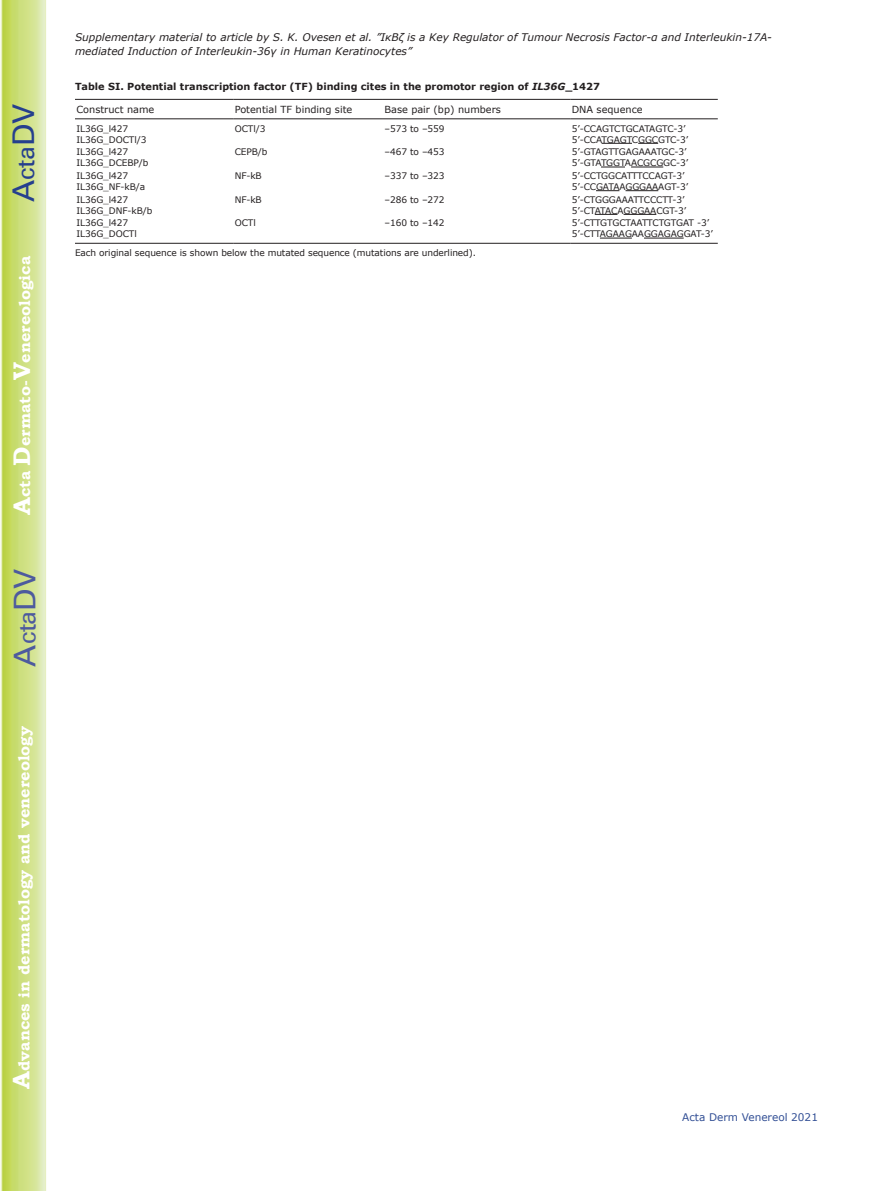
<style>
.page{position:relative;width:893px;height:1191px;background:#fff}
.page>*{position:absolute;margin:0;border:0;box-sizing:border-box;transform-origin:0 0}
.t1{font:30px "Univers";color:#4d5a9e}
.t2{font:30px "Univers";color:#253f8e}
.t3{font:700 15.75px "Bookman Old Style";color:#fff}
.t4{font:italic 10.5px/13.5px "Verdana";color:#231f20}
.t5{font:10.5px "Verdana";color:#324f95}
.t6{font:700 9.75px "Verdana";color:#231f20}
.t7{font:9.75px "Verdana";color:#231f20}
.t8{font:9px/10.8px "Verdana";letter-spacing:-.01em;color:#231f20}
.s1{font-size:24px}
.s2{font-style:italic}
</style>
<div class="page">
<svg style="left:1px;top:0;width:45px;height:1191px;background:#cfe084"></svg>
<hr style="left:75px;top:99px;width:158px;height:1px;background:#231f20">
<hr style="left:233px;top:99px;width:150px;height:1px;background:#231f20">
<hr style="left:383px;top:99px;width:187px;height:1px;background:#231f20">
<hr style="left:570px;top:99px;width:148px;height:1px;background:#231f20">
<hr style="left:75px;top:118px;width:158px;height:1px;background:#231f20">
<hr style="left:233px;top:118px;width:150px;height:1px;background:#231f20">
<hr style="left:383px;top:118px;width:187px;height:1px;background:#231f20">
<hr style="left:570px;top:118px;width:148px;height:1px;background:#231f20">
<hr style="left:233px;top:243px;width:150px;height:1px;background:#231f20">
<hr style="left:383px;top:243px;width:187px;height:1px;background:#231f20">
<hr style="left:570px;top:243px;width:148px;height:1px;background:#231f20">
<hr style="left:75px;top:243px;width:158px;height:1px;background:#231f20">
<hr style="left:602px;top:143px;width:30px;height:1px;background:#231f20">
<svg style="left:638px;top:143px;width:20px;height:1px"></svg>
<svg style="left:601px;top:167px;width:24px;height:1px"></svg>
<hr style="left:631px;top:167px;width:32px;height:1px;background:#231f20">
<svg style="left:596px;top:190px;width:23px;height:1px"></svg>
<hr style="left:625px;top:190px;width:33px;height:1px;background:#231f20">
<svg style="left:595px;top:214px;width:22px;height:1px"></svg>
<hr style="left:624px;top:214px;width:32px;height:1px;background:#231f20">
<hr style="left:600px;top:238px;width:32px;height:1px;background:#231f20">
<hr style="left:644px;top:238px;width:40px;height:1px;background:#231f20">
<h1 class="t2" style="left:6px;top:202px;width:100px;rotate:-90deg">A<span class="s1">cta</span>DV</h1>
<h2 class="t3" style="left:15px;top:515px;width:260px;rotate:-90deg"><span class="s1">A</span>cta <span class="s1">D</span>ermato-<span class="s1">V</span>enereologica</h2>
<h1 class="t1" style="left:7px;top:666px;width:100px;rotate:-90deg">A<span class="s1">cta</span>DV</h1>
<h2 class="t3" style="left:15px;top:1088px;width:364px;rotate:-90deg"><span class="s1">A</span>dvances in dermatology and venereology</h2>
<p class="t4" style="left:75px;top:31px;width:699px">Supplementary material to article by S. K. Ovesen et al. ”IκBζ is a Key Regulator of Tumour Necrosis Factor-α and Interleukin-17A&shy;mediated Induction of Interleukin-36γ in Human Keratinocytes”</p>
<p class="t6" style="left:75px;top:80px;width:526px">Table SI. Potential transcription factor (TF) binding cites in the promotor region of <span class="s2">IL36G</span>_1427</p>
<p class="t7" style="left:76px;top:103px;width:79px">Construct name</p>
<p class="t7" style="left:235px;top:103px;width:119px">Potential TF binding site</p>
<p class="t7" style="left:384px;top:103px;width:118px">Base pair (bp) numbers</p>
<p class="t7" style="left:572px;top:103px;width:72px">DNA sequence</p>
<p class="t8" style="left:76px;top:123px;width:71px">IL36G_l427<br>IL36G_DOCTl/3</p>
<p class="t8" style="left:235px;top:123px;width:32px">OCTl/3</p>
<p class="t8" style="left:384px;top:123px;width:62px">–573 to –559</p>
<p class="t8" style="left:572px;top:123px;width:118px">5’-CCAGTCTGCATAGTC-3’<br>5’-CCATGAGTCGGCGTC-3’</p>
<p class="t8" style="left:76px;top:147px;width:74px">IL36G_l427<br>IL36G_DCEBP/b</p>
<p class="t8" style="left:235px;top:147px;width:34px">CEPB/b</p>
<p class="t8" style="left:384px;top:147px;width:62px">–467 to –453</p>
<p class="t8" style="left:572px;top:147px;width:118px">5’-GTAGTTGAGAAATGC-3’<br>5’-GTATGGTAACGCGGC-3’</p>
<p class="t8" style="left:76px;top:170px;width:70px">IL36G_l427<br>IL36G_NF-kB/a</p>
<p class="t8" style="left:235px;top:170px;width:29px">NF-kB</p>
<p class="t8" style="left:384px;top:170px;width:62px">–337 to –323</p>
<p class="t8" style="left:572px;top:170px;width:118px">5’-CCTGGCATTTCCAGT-3’<br>5’-CCGATAAGGGAAAGT-3’</p>
<p class="t8" style="left:76px;top:194px;width:77px">IL36G_l427<br>IL36G_DNF-kB/b</p>
<p class="t8" style="left:235px;top:194px;width:29px">NF-kB</p>
<p class="t8" style="left:384px;top:194px;width:62px">–286 to –272</p>
<p class="t8" style="left:572px;top:194px;width:116px">5’-CTGGGAAATTCCCTT-3’<br>5’-CTATACAGGGAACGT-3’</p>
<p class="t8" style="left:76px;top:218px;width:62px">IL36G_l427<br>IL36G_DOCTl</p>
<p class="t8" style="left:235px;top:218px;width:23px">OCTl</p>
<p class="t8" style="left:384px;top:218px;width:62px">–160 to –142</p>
<p class="t8" style="left:572px;top:218px;width:143px">5’-CTTGTGCTAATTCTGTGAT -3’<br>5’-CTTAGAAGAAGGAGAGGAT-3’</p>
<p class="t8" style="left:75px;top:248px;width:403px">Each original sequence is shown below the mutated sequence (mutations are underlined).</p>
<p class="t5" style="left:682px;top:1110px;width:137px">Acta Derm Venereol 2021</p>
</div>
